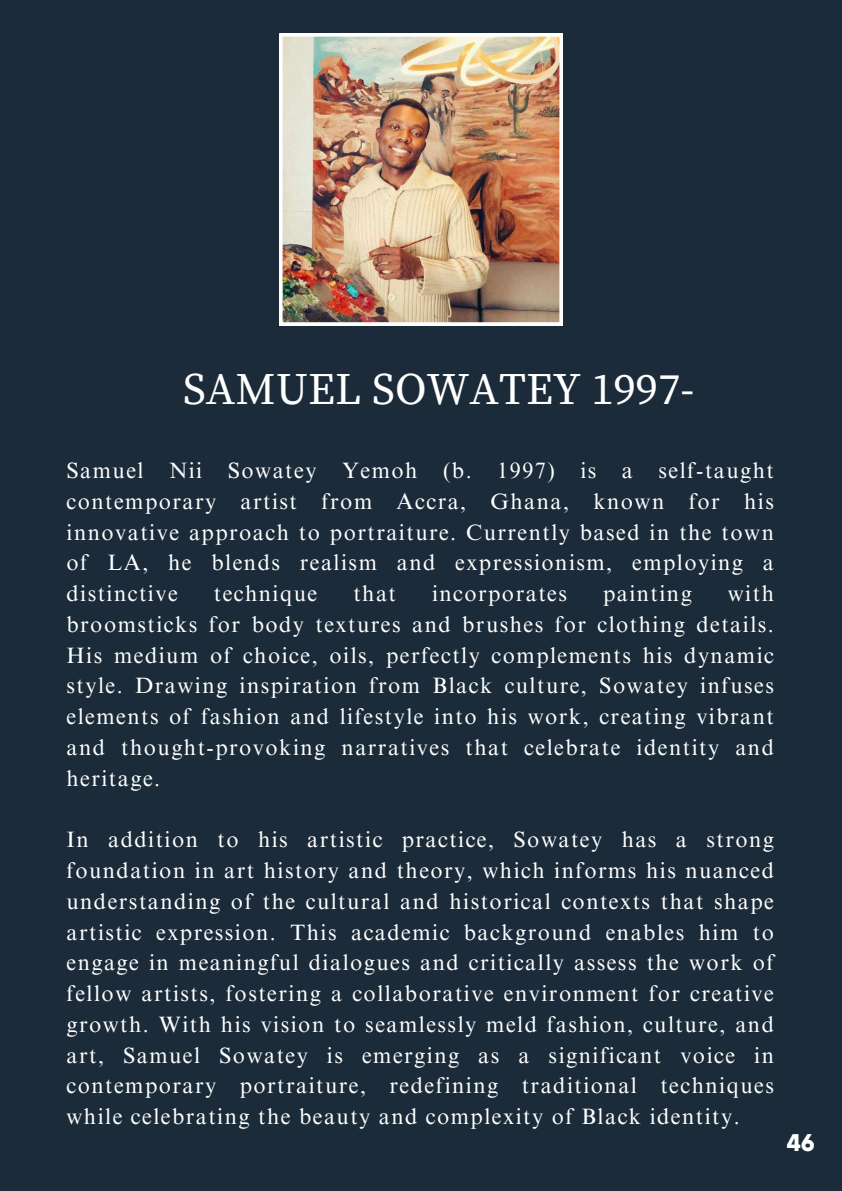
<style>
.page{position:relative;width:842px;height:1191px;background:#fff}
.page>*{position:absolute;margin:0;border:0;box-sizing:border-box;transform-origin:0 0}
.t1{font:44.6px "Source Serif Pro";color:#fff}
.t2{font:700 24px "TT Hoves";color:#fff}
.t3{font:22.2px/30.8px "Times NRMT Pro";letter-spacing:.065em;color:#fff;text-align:justify}
</style>
<div class="page">
<div style="left:0;top:0;width:842px;height:1190px;background:#1b2b3a"></div>
<img style="left:280px;top:34px;width:282px;height:291px">
<h1 class="t1" style="left:183px;top:363px;width:513px">SAMUEL SOWATEY 1997-</h1>
<p class="t3" style="left:67px;top:457px;width:709px">Samuel Nii Sowatey Yemoh (b. 1997) is a self-taught contemporary artist from Accra, Ghana, known for his innovative approach to portraiture. Currently based in the town of LA, he blends realism and expressionism, employing a distinctive</p>
<p class="t3" style="left:67px;top:580px;width:709px;text-indent:661px">with broomsticks for body textures and brushes for clothing details.<br>His medium of choice, oils, perfectly complements his dynamic style. Drawing inspiration from Black culture, Sowatey infuses elements of fashion and lifestyle into his work, creating vibrant and thought-provoking narratives that celebrate identity and heritage.</p>
<p class="t3" style="left:214px;top:580px;width:105px">technique</p>
<p class="t3" style="left:353px;top:580px;width:44px">that</p>
<p class="t3" style="left:432px;top:580px;width:136px">incorporates</p>
<p class="t3" style="left:603px;top:580px;width:90px">painting</p>
<p class="t3" style="left:67px;top:826px;width:709px">In addition to his artistic practice, Sowatey has a strong foundation in art history and theory, which informs his nuanced understanding of the cultural and historical contexts that shape artistic expression. This academic background enables him to engage in meaningful dialogues and critically assess the work of fellow artists, fostering a collaborative environment for creative growth. With his vision to seamlessly meld fashion, culture, and art, Samuel Sowatey is emerging as a significant voice in contemporary portraiture, redefining traditional techniques while celebrating the beauty and complexity of Black identity.</p>
<p class="t2" style="left:787px;top:1127px;width:30px">46</p>
</div>
